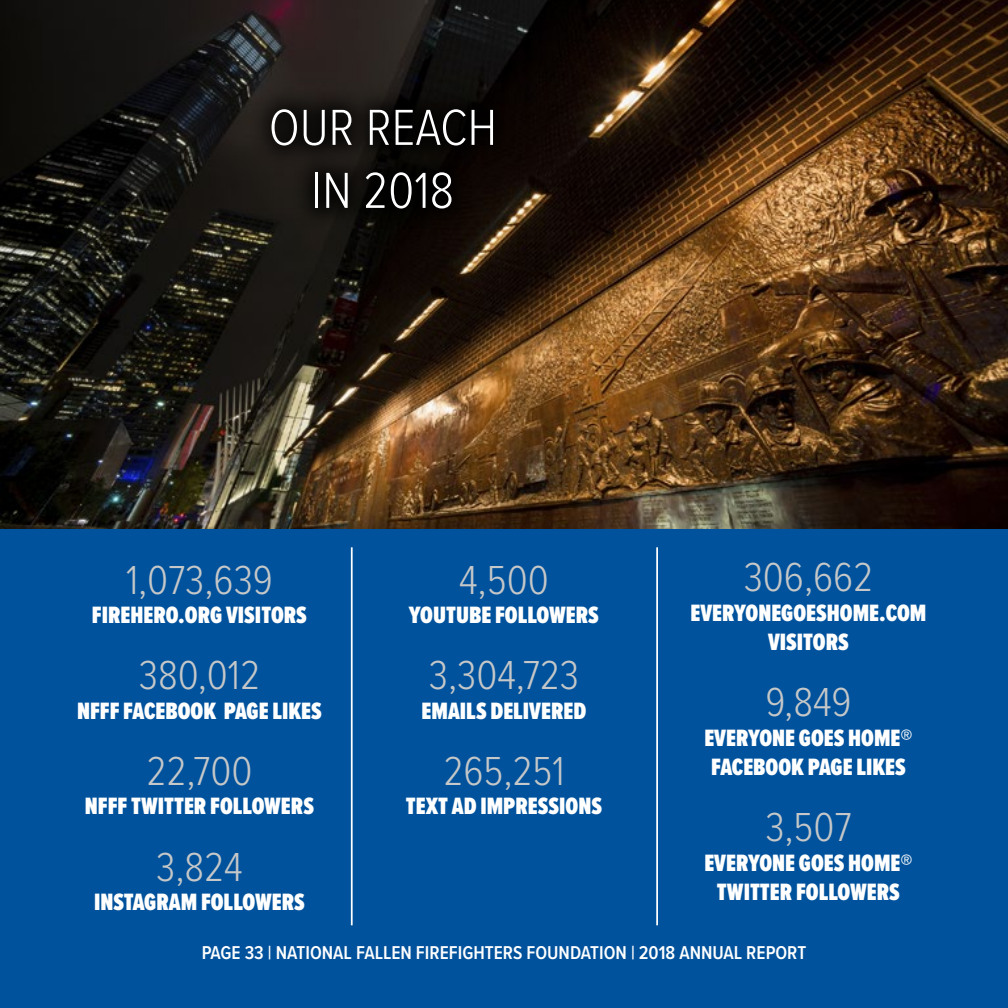
<style>
.page{position:relative;width:1008px;height:1008px;background:#fff}
.page>*{position:absolute;margin:0;border:0;box-sizing:border-box;transform-origin:0 0}
.TOC_Section{font:300 52.5px/63px "Proxima Nova Cond";color:#fff;text-align:center}
.Info_-Numbers{font:300 42px "Proxima Nova Cond";color:#c5c7c8}
.Info_-_Text_-_White{font:300 42px "Proxima Nova Cond";color:#c5c7c8}
.Info_-_Text_-_White-2{font:900 24.5px/29.4px "Proxima Nova Ex Cn";color:#fff;text-align:center}
.Page_Numbers-_White{font:600 19.25px "Proxima Nova Cond";color:#fff}
</style>
<div class="page">
<img style="left:1px;top:0;width:1007px;height:529px">
<div style="left:0;top:529px;width:1008px;height:479px;background:#00529c"></div>
<div style="left:250px;top:86px;width:266px;height:146px;background:#000;opacity:.8"></div>
<hr style="left:351px;top:547px;width:2px;height:378px;background:#fff">
<hr style="left:656px;top:547px;width:2px;height:378px;background:#fff">
<p class="TOC_Section" style="left:269px;top:93px;width:230px">OUR REACH<br>IN 2018</p>
<p class="Info_-Numbers" style="left:744px;top:547px;width:131px">306,662</p>
<p class="Info_-_Text_-_White-2" style="left:690px;top:598px;width:238px">EVERYONEGOESHOME.COM<br>VISITORS</p>
<p class="Info_-Numbers" style="left:765px;top:671px;width:88px">9,849</p>
<p class="Info_-_Text_-_White-2" style="left:704px;top:723px;width:210px;text-align:left">EVERYONE GOES HOME®<br>FACEBOOK PAGE LIKES</p>
<p class="Info_-Numbers" style="left:765px;top:796px;width:88px">3,507</p>
<p class="Info_-_Text_-_White-2" style="left:704px;top:848px;width:210px">EVERYONE GOES HOME®<br>TWITTER FOLLOWERS</p>
<p class="Info_-Numbers" style="left:126px;top:549px;width:148px">1,073,639</p>
<p class="Info_-_Text_-_White-2" style="left:92px;top:600px;width:217px">FIREHERO.ORG VISITORS</p>
<p class="Info_-Numbers" style="left:139px;top:645px;width:123px">380,012</p>
<p class="Info_-_Text_-_White-2" style="left:77px;top:696px;width:246px">NFFF FACEBOOK PAGE LIKES</p>
<p class="Info_-Numbers" style="left:146px;top:740px;width:108px">22,700</p>
<p class="Info_-_Text_-_White-2" style="left:85px;top:791px;width:231px">NFFF TWITTER FOLLOWERS</p>
<p class="Info_-Numbers" style="left:156px;top:836px;width:88px">3,824</p>
<p class="Info_-_Text_-_White-2" style="left:94px;top:887px;width:212px">INSTAGRAM FOLLOWERS</p>
<p class="Page_Numbers-_White" style="left:202px;top:939px;width:606px">PAGE 33 | NATIONAL FALLEN FIREFIGHTERS FOUNDATION | 2018 ANNUAL REPORT</p>
<p class="Info_-_Text_-_White" style="left:459px;top:549px;width:91px">4,500</p>
<p class="Info_-_Text_-_White-2" style="left:409px;top:600px;width:192px">YOUTUBE FOLLOWERS</p>
<p class="Info_-Numbers" style="left:429px;top:645px;width:152px">3,304,723</p>
<p class="Info_-_Text_-_White-2" style="left:422px;top:696px;width:166px">EMAILS DELIVERED</p>
<p class="Info_-Numbers" style="left:443px;top:740px;width:123px">265,251</p>
<p class="Info_-_Text_-_White-2" style="left:406px;top:791px;width:198px">TEXT AD IMPRESSIONS</p>
</div>
